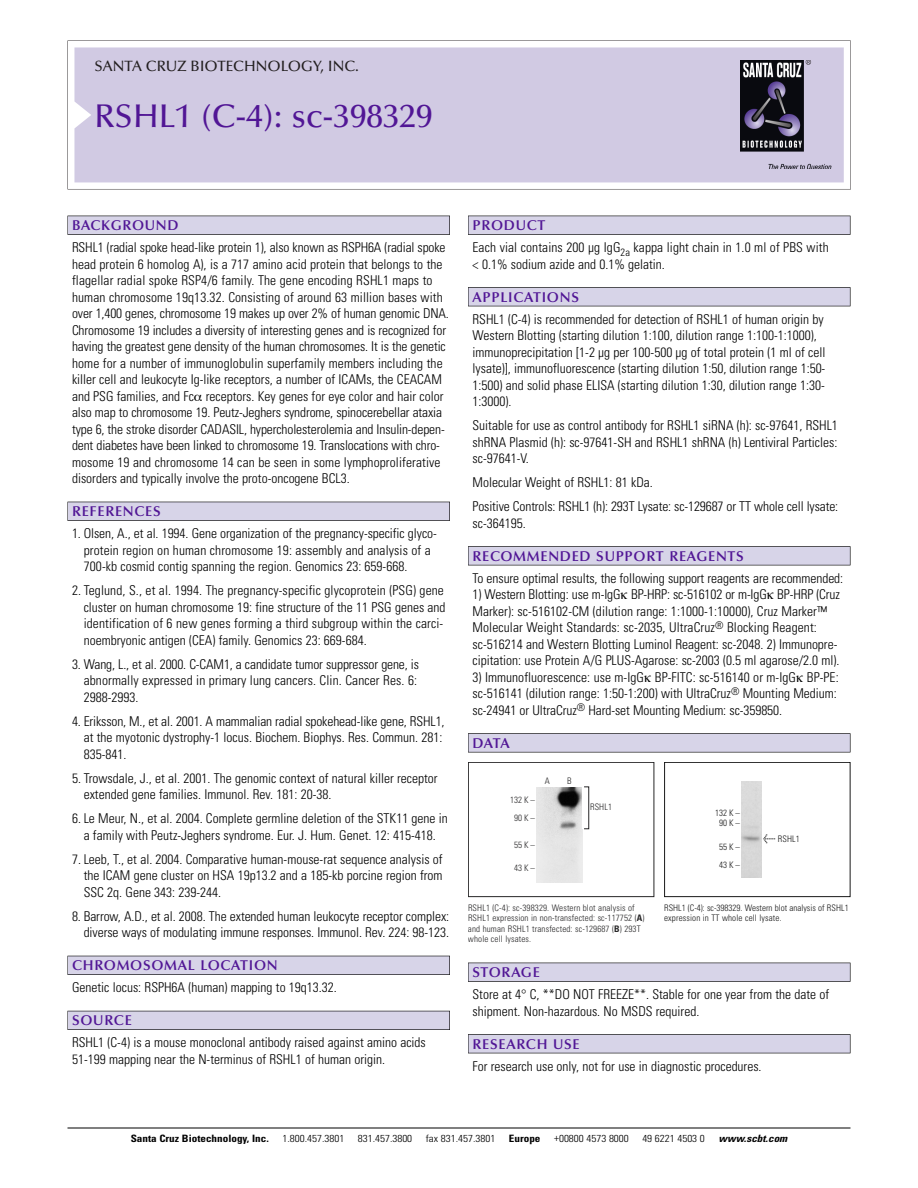
<style>
.page{position:relative;width:918px;height:1188px;background:#fff}
.page>*{position:absolute;margin:0;border:0;box-sizing:border-box;transform-origin:0 0}
.t1{font:500 33px "Optima";color:#511695}
.t2{font:500 15px "Optima";color:#231f20}
.t3{font:600 14.25px "Optima";letter-spacing:.05em;color:#511695}
.t4{font:300 condensed 13.5px/16.5px "Univers";color:#000}
.t5{font:300 condensed 10.2px "Univers";color:#000;scale:1.1 1}
.t6{font:700 condensed 10.2px "Univers";color:#000;scale:1.1 1}
.t7{font:italic 700 condensed 10.2px "Univers";color:#000;scale:1.1 1}
.t8{font:300 condensed 9px/10.5px "Univers";letter-spacing:.015em;color:#272627}
.t9{font:300 condensed 9px/10.5px "Univers";letter-spacing:.015em;color:#191919}
.s1{font-weight:700}
.s2{font-family:"Meta Plus";font-weight:400;font-stretch:normal;font-size:10.5px}
</style>
<div class="page">
<svg style="left:74px;top:41px;width:777px;height:148px"></svg>
<div style="left:74px;top:47px;width:770px;height:135px;background:#d1cae3"></div>
<img style="left:741px;top:60px;width:90px;height:108px">
<div style="left:68px;top:216px;width:382px;height:19px;background:#535256"></div>
<div style="left:68px;top:216px;width:381px;height:18px;background:#d7d4e8"></div>
<div style="left:68px;top:502px;width:382px;height:19px;background:#525156"></div>
<div style="left:68px;top:502px;width:381px;height:18px;background:#d7d4e8"></div>
<div style="left:68px;top:956px;width:382px;height:19px;background:#515057"></div>
<div style="left:68px;top:956px;width:381px;height:18px;background:#d7d4e8"></div>
<div style="left:68px;top:1011px;width:382px;height:19px;background:#535259"></div>
<div style="left:68px;top:1011px;width:381px;height:18px;background:#d7d4e8"></div>
<div style="left:468px;top:216px;width:382px;height:19px;background:#535256"></div>
<div style="left:468px;top:216px;width:382px;height:18px;background:#d7d4e8"></div>
<div style="left:468px;top:287px;width:382px;height:19px;background:#515155"></div>
<div style="left:468px;top:288px;width:382px;height:18px;background:#d7d4e8"></div>
<div style="left:468px;top:546px;width:382px;height:19px;background:#545357"></div>
<div style="left:468px;top:547px;width:382px;height:18px;background:#d7d4e8"></div>
<div style="left:468px;top:733px;width:382px;height:19px;background:#575659"></div>
<div style="left:468px;top:734px;width:382px;height:18px;background:#d7d4e8"></div>
<div style="left:468px;top:963px;width:382px;height:19px;background:#535256"></div>
<div style="left:468px;top:963px;width:382px;height:18px;background:#d7d4e8"></div>
<div style="left:468px;top:1034px;width:382px;height:19px;background:#515155"></div>
<div style="left:468px;top:1035px;width:382px;height:18px;background:#d7d4e8"></div>
<hr style="left:68px;top:1128px;width:782px;height:1px;background:#000">
<div style="left:468px;top:762px;width:186px;height:135px;border:1px solid #272627"></div>
<img style="left:536px;top:787px;width:46px;height:95px">
<div style="left:584px;top:787px;width:5px;height:42px;border:1px solid #272627"></div>
<div style="left:664px;top:762px;width:186px;height:135px;border:1px solid #191919"></div>
<img style="left:741px;top:782px;width:20px;height:95px">
<p class="t2" style="left:94px;top:60px;width:266px">SANTA CRUZ BIOTECHNOLOGY, INC.</p>
<p class="t1" style="left:94px;top:102px;width:340px">RSHL1 (C-4): sc-398329</p>
<p class="t3" style="left:72px;top:219px;width:108px">BACKGROUND</p>
<p class="t4" style="left:72px;top:240px;width:378px">RSHL1 (radial spoke head-like protein 1), also known as RSPH6A (radial spoke head protein 6 homolog A), is a 717 amino acid protein that belongs to the flagellar radial spoke RSP4/6 family. The gene encoding RSHL1 maps to human chromosome 19q13.32. Consisting of around 63 million bases with over 1,400 genes, chromosome 19 makes up over 2% of human genomic DNA.<br>Chromosome 19 includes a diversity of interesting genes and is recognized for having the greatest gene density of the human chromosomes. It is the genetic home for a number of immunoglobulin superfamily members including the killer cell and leukocyte Ig-like receptors, a number of ICAMs, the CEACAM and PSG families, and Fc receptors. Key genes for eye color and hair color also map to chromosome 19. Peutz-Jeghers syndrome, spinocerebellar ataxia type 6, the stroke disorder CADASIL, hypercholesterolemia and Insulin-depen&shy;dent diabetes have been linked to chromosome 19. Translocations with chro&shy;mosome 19 and chromosome 14 can be seen in some lymphoproliferative disorders and typically involve the proto-oncogene BCL3.</p>
<p class="t3" style="left:72px;top:505px;width:90px">REFERENCES</p>
<p class="t4" style="left:84px;top:526px;width:355px;text-indent:-12px">1. Olsen, A., et al. 1994. Gene organization of the pregnancy-specific glyco&shy;protein region on human chromosome 19: assembly and analysis of a<br>700-kb cosmid contig spanning the region. Genomics 23: 659-668.</p>
<p class="t4" style="left:84px;top:583px;width:363px;text-indent:-12px">2. Teglund, S., et al. 1994. The pregnancy-specific glycoprotein (PSG) gene cluster on human chromosome 19: fine structure of the 11 PSG genes and identification of 6 new genes forming a third subgroup within the carci&shy;noembryonic antigen (CEA) family. Genomics 23: 669-684.</p>
<p class="t4" style="left:84px;top:657px;width:337px;text-indent:-12px">3. Wang, L., et al. 2000. C-CAM1, a candidate tumor suppressor gene, is abnormally expressed in primary lung cancers. Clin. Cancer Res. 6:<br>2988-2993.</p>
<p class="t4" style="left:84px;top:714px;width:362px;text-indent:-12px">4. Eriksson, M., et al. 2001. A mammalian radial spokehead-like gene, RSHL1, at the myotonic dystrophy-1 locus. Biochem. Biophys. Res. Commun. 281:<br>835-841.</p>
<p class="t4" style="left:84px;top:771px;width:355px;text-indent:-12px">5. Trowsdale, J., et al. 2001. The genomic context of natural killer receptor extended gene families. Immunol. Rev. 181: 20-38.</p>
<p class="t4" style="left:72px;top:811px;width:377px;text-align:center">6. Le Meur, N., et al. 2004. Complete germline deletion of the STK11 gene in a family with Peutz-Jeghers syndrome. Eur. J. Hum. Genet. 12: 415-418.</p>
<p class="t4" style="left:84px;top:852px;width:361px;text-align:justify;text-indent:-12px">7. Leeb, T., et al. 2004. Comparative human-mouse-rat sequence analysis of the ICAM gene cluster on HSA 19p13.2 and a 185-kb porcine region from SSC 2q. Gene 343: 239-244.</p>
<p class="t4" style="left:72px;top:909px;width:379px;text-align:right">8. Barrow, A.D., et al. 2008. The extended human leukocyte receptor complex: diverse ways of modulating immune responses. Immunol. Rev. 224: 98-123.</p>
<p class="t3" style="left:72px;top:959px;width:207px">CHROMOSOMAL LOCATION</p>
<p class="t4" style="left:72px;top:981px;width:266px">Genetic locus: RSPH6A (human) mapping to 19q13.32.</p>
<p class="t3" style="left:72px;top:1014px;width:61px">SOURCE</p>
<p class="t4" style="left:72px;top:1036px;width:355px">RSHL1 (C-4) is a mouse monoclonal antibody raised against amino acids<br>51-199 mapping near the N-terminus of RSHL1 of human origin.</p>
<p class="t3" style="left:473px;top:219px;width:74px">PRODUCT</p>
<p class="t4" style="left:473px;top:240px;width:358px">Each vial contains 200 µg IgG<sub>2a</sub> kappa light chain in 1.0 ml of PBS with &lt; 0.1% sodium azide and 0.1% gelatin.</p>
<p class="t3" style="left:473px;top:291px;width:108px">APPLICATIONS</p>
<p class="t4" style="left:473px;top:312px;width:354px">RSHL1 (C-4) is recommended for detection of RSHL1 of human origin by Western Blotting (starting dilution 1:100, dilution range 1:100-1:1000), immunoprecipitation [1-2 µg per 100-500 µg of total protein (1 ml of cell lysate)], immunofluorescence (starting dilution 1:50, dilution range 1:50- 1:500) and solid phase ELISA (starting dilution 1:30, dilution range 1:30- 1:3000).</p>
<p class="t4" style="left:473px;top:418px;width:367px;text-align:justify">Suitable for use as control antibody for RSHL1 siRNA (h): sc-97641, RSHL1 shRNA Plasmid (h): sc-97641-SH and RSHL1 shRNA (h) Lentiviral Particles: sc-97641-V.</p>
<p class="t4" style="left:473px;top:475px;width:182px">Molecular Weight of RSHL1: 81 kDa.</p>
<p class="t4" style="left:473px;top:499px;width:367px">Positive Controls: RSHL1 (h): 293T Lysate: sc-129687 or TT whole cell lysate: sc-364195.</p>
<p class="t3" style="left:473px;top:550px;width:273px">RECOMMENDED SUPPORT REAGENTS</p>
<p class="t4" style="left:473px;top:571px;width:372px">To ensure optimal results, the following support reagents are recommended:</p>
<p class="t4" style="left:473px;top:588px;width:369px">1) Western Blotting: use m-IgG BP-HRP: sc-516102 or m-IgG BP-HRP (Cruz Marker): sc-516102-CM (dilution range: 1:1000-1:10000), Cruz Marker™ Molecular Weight Standards: sc-2035, UltraCruz<sup>®</sup> Blocking Reagent: sc-516214 and Western Blotting Luminol Reagent: sc-2048. 2) Immunopre&shy;cipitation: use Protein A/G PLUS-Agarose: sc-2003 (0.5 ml agarose/2.0 ml).</p>
<p class="t4" style="left:473px;top:670px;width:368px">3) Immunofluorescence: use m-IgG BP-FITC: sc-516140 or m-IgG BP-PE: sc-516141 (dilution range: 1:50-1:200) with UltraCruz<sup>®</sup> Mounting Medium: sc-24941 or UltraCruz<sup>®</sup> Hard-set Mounting Medium: sc-359850.</p>
<p class="t3" style="left:473px;top:737px;width:39px">DATA</p>
<p class="t8" style="left:510px;top:792px;width:26px;line-height:17.7px;text-align:center">132 K –<br>90K–</p>
<p class="t8" style="left:514px;top:841px;width:22px">55K–</p>
<p class="t8" style="left:514px;top:863px;width:22px">43K–</p>
<p class="t8" style="left:545px;top:776px;width:7px">A</p>
<p class="t8" style="left:567px;top:776px;width:6px">B</p>
<p class="t8" style="left:590px;top:803px;width:24px">RSHL1</p>
<p class="t8" style="left:468px;top:903px;width:178px">RSHL1 (C-4): sc-398329. Western blot analysis of RSHL1 expression in non-transfected: sc-117752 (<span class="s1">A</span>) and human RSHL1 transfected: sc-129687 (<span class="s1">B</span>) 293T whole cell lysates.</p>
<p class="t9" style="left:715px;top:809px;width:26px;line-height:9.8px;text-align:center">132 K –<br>90K–</p>
<p class="t9" style="left:719px;top:839px;width:22px;line-height:17.9px">55K–<br>43K–</p>
<p class="t9" style="left:763px;top:834px;width:38px"><span class="s2">&lt;</span> RSHL1</p>
<p class="t9" style="left:664px;top:903px;width:186px">RSHL1 (C-4): sc-398329. Western blot analysis of RSHL1 expression in TT whole cell lysate.</p>
<p class="t3" style="left:473px;top:966px;width:69px">STORAGE</p>
<p class="t4" style="left:473px;top:987px;width:358px">Store at 4° C, **DO NOT FREEZE**. Stable for one year from the date of shipment. Non-hazardous. No MSDS required.</p>
<p class="t3" style="left:473px;top:1038px;width:109px">RESEARCH USE</p>
<p class="t4" style="left:473px;top:1059px;width:291px">For research use only, not for use in diagnostic procedures.</p>
<p class="t6" style="left:131px;top:1135px;width:127px">Santa Cruz Biotechnology, Inc.</p>
<p class="t5" style="left:282px;top:1135px;width:58px">1.800.457.3801</p>
<p class="t5" style="left:358px;top:1135px;width:51px">831.457.3800</p>
<p class="t5" style="left:426px;top:1135px;width:65px">fax 831.457.3801</p>
<p class="t6" style="left:509px;top:1135px;width:30px">Europe</p>
<p class="t5" style="left:554px;top:1135px;width:69px">+00800 4573 8000</p>
<p class="t5" style="left:642px;top:1135px;width:58px">49 6221 4503 0</p>
<p class="t7" style="left:719px;top:1135px;width:66px">www.scbt.com</p>
</div>
